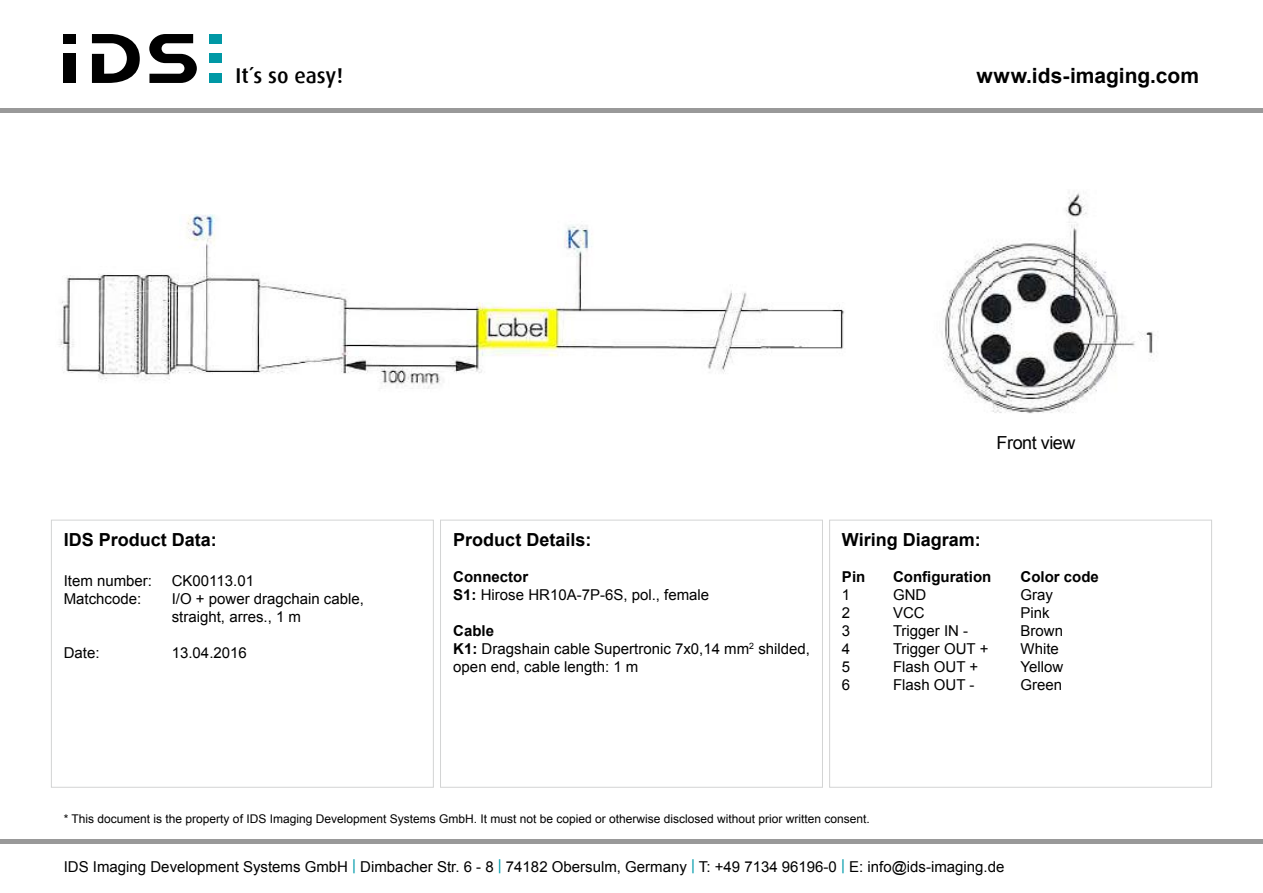
<style>
.page{position:relative;width:1263px;height:893px;background:#fff}
.page>*{position:absolute;margin:0;border:0;box-sizing:border-box;transform-origin:0 0}
.t1{font:500 21.45px "Dax";color:#000}
.t2{font:700 21px "Arial";color:#000}
.t3{font:700 18px "Arial";color:#000}
.t4{font:18px "Arial";letter-spacing:-.025em;color:#000}
.t5{font:15px/18px "Arial";color:#000}
.t6{font:700 15px "Arial";color:#000}
.t7{font:12px "Arial";color:#000}
.s1{font-weight:700}
.s2{color:#009bac}
</style>
<div class="page">
<div style="left:0;top:108px;width:1263px;height:5px;background:#999"></div>
<div style="left:0;top:839px;width:1263px;height:5px;background:#999"></div>
<div style="left:64px;top:54px;width:12px;height:29px;background:#000"></div>
<div style="left:64px;top:34px;width:12px;height:9px;background:#000"></div>
<svg style="left:92px;top:34px;width:48px;height:49px"></svg>
<div style="left:209px;top:34px;width:12px;height:9px;background:#0098a5"></div>
<div style="left:209px;top:54px;width:12px;height:9px;background:#0098a5"></div>
<div style="left:209px;top:74px;width:12px;height:9px;background:#0098a5"></div>
<svg style="left:149px;top:34px;width:48px;height:49px"></svg>
<div style="left:51px;top:520px;width:383px;height:268px;border:1px solid #d3d4d4"></div>
<div style="left:440px;top:520px;width:383px;height:268px;border:1px solid #d3d4d4"></div>
<div style="left:829px;top:520px;width:383px;height:268px;border:1px solid #d3d4d4"></div>
<img style="left:59px;top:215px;width:785px;height:174px">
<img style="left:942px;top:193px;width:214px;height:221px">
<h1 class="t1" style="left:236px;top:64px;width:109px">It´s so easy!</h1>
<h2 class="t2" style="left:976px;top:62px;width:224px">www.ids-imaging.com</h2>
<p class="t3" style="left:64px;top:528px;width:155px">IDS Product Data:</p>
<p class="t5" style="left:64px;top:571px;width:90px">Item number:</p>
<p class="t5" style="left:172px;top:571px;width:84px">CK00113.01</p>
<p class="t5" style="left:64px;top:589px;width:79px">Matchcode:</p>
<p class="t5" style="left:172px;top:589px;width:194px">I/O + power dragchain cable, straight, arres., 1 m</p>
<p class="t5" style="left:64px;top:643px;width:37px">Date:</p>
<p class="t5" style="left:172px;top:643px;width:77px">13.04.2016</p>
<p class="t4" style="left:996px;top:431px;width:80px">Front view</p>
<p class="t3" style="left:453px;top:528px;width:140px">Product Details:</p>
<p class="t5" style="left:453px;top:568px;width:257px"><span class="s1">Connector<br>S1:</span> Hirose HR10A-7P-6S, pol., female</p>
<p class="t5" style="left:453px;top:622px;width:358px"><span class="s1">Cable<br>K1:</span> Dragshain cable Supertronic 7x0,14 mm<sup>2</sup> shilded, open end, cable length: 1 m</p>
<p class="t3" style="left:842px;top:528px;width:140px">Wiring Diagram:</p>
<p class="t6" style="left:842px;top:567px;width:25px">Pin</p>
<p class="t6" style="left:893px;top:567px;width:100px">Configuration</p>
<p class="t6" style="left:1020px;top:567px;width:80px">Color code</p>
<p class="t5" style="left:842px;top:586px;width:10px">1</p>
<p class="t5" style="left:893px;top:586px;width:35px">GND</p>
<p class="t5" style="left:1020px;top:586px;width:34px">Gray</p>
<p class="t5" style="left:842px;top:604px;width:10px">2</p>
<p class="t5" style="left:893px;top:604px;width:33px">VCC</p>
<p class="t5" style="left:1020px;top:604px;width:31px">Pink</p>
<p class="t5" style="left:842px;top:622px;width:10px">3</p>
<p class="t5" style="left:893px;top:622px;width:77px">Trigger IN -</p>
<p class="t5" style="left:1020px;top:622px;width:44px">Brown</p>
<p class="t5" style="left:842px;top:640px;width:10px">4</p>
<p class="t5" style="left:893px;top:640px;width:97px">Trigger OUT +</p>
<p class="t5" style="left:1020px;top:640px;width:40px">White</p>
<p class="t5" style="left:842px;top:658px;width:10px">5</p>
<p class="t5" style="left:893px;top:658px;width:87px">Flash OUT +</p>
<p class="t5" style="left:1020px;top:658px;width:44px">Yellow</p>
<p class="t5" style="left:842px;top:676px;width:10px">6</p>
<p class="t5" style="left:893px;top:676px;width:83px">Flash OUT -</p>
<p class="t5" style="left:1020px;top:676px;width:43px">Green</p>
<p class="t7" style="left:64px;top:810px;width:808px">* This document is the property of IDS Imaging Development Systems GmbH. It must not be copied or otherwise disclosed without prior written consent.</p>
<p class="t5" style="left:64px;top:858px;width:942px">IDS Imaging Development Systems GmbH <span class="s2">|</span> Dimbacher Str. 6 - 8 <span class="s2">|</span> 74182 Obersulm, Germany <span class="s2">|</span> T: +49 7134 96196-0 <span class="s2">|</span> E: info@ids-imaging.de</p>
</div>
